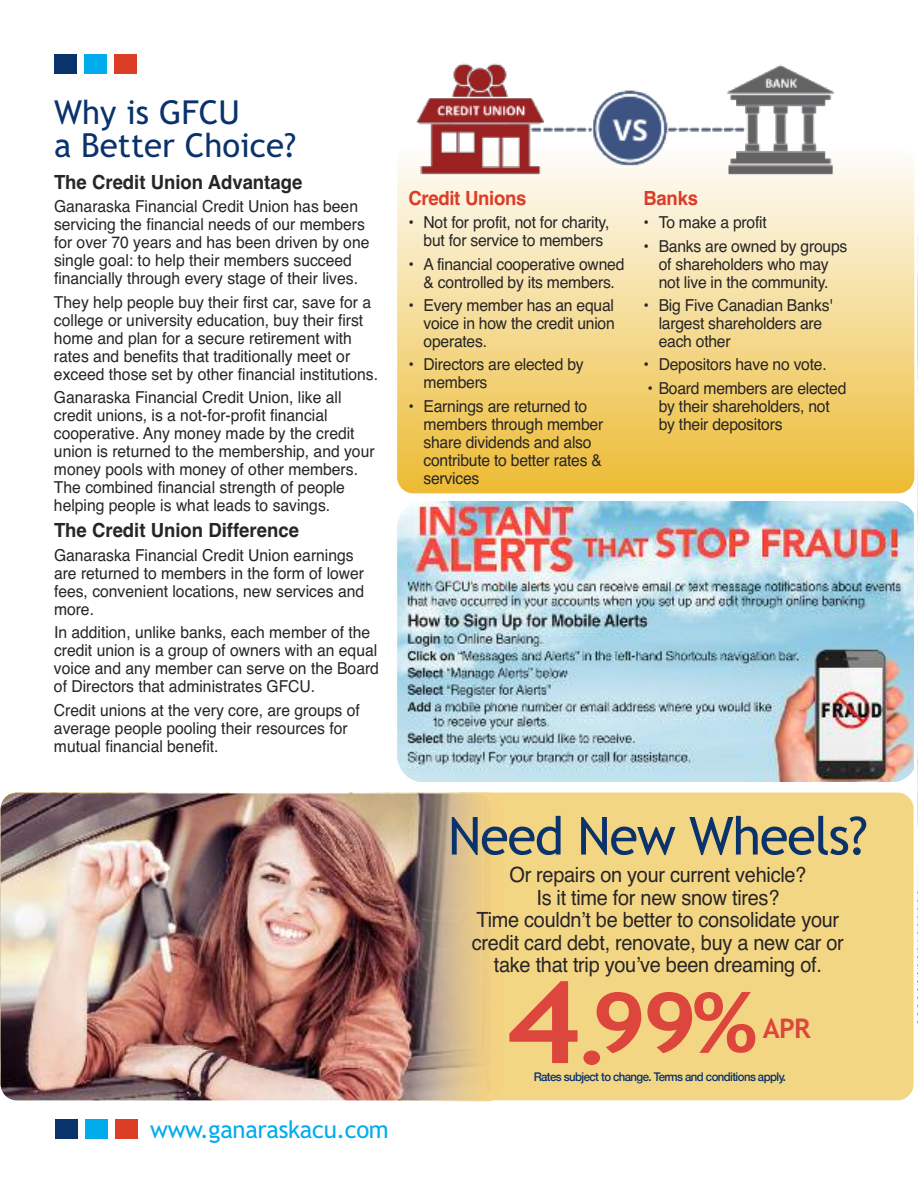
<style>
.page{position:relative;width:918px;height:1188px;background:#fff}
.page>*{position:absolute;margin:0;border:0;box-sizing:border-box;transform-origin:0 0}
.t1{font:700 82.5px "Trebuchet MS";color:#dd463c;scale:1.15 1}
.t2{font:52.5px "Trebuchet MS";letter-spacing:-.025em;color:#0a326b}
.t3{font:33px/33px "Trebuchet MS";color:#0a326b}
.t4{font:700 27px "Trebuchet MS";color:#dd463c}
.t5{font:24px "Trebuchet MS";letter-spacing:-.015em;color:#00acec}
.t6{font:21px/22.5px "Helvetica";letter-spacing:-.015em;color:#272526;text-align:center;scale:.95 1}
.t7{font:700 19.5px "Helvetica";color:#272526;scale:.95 1}
.t8{font:700 19.5px "Helvetica";letter-spacing:-.015em;color:#dc3d27;scale:.95 1}
.t9{font:16.5px/18px "Helvetica";color:#272526;scale:.95 1}
.t10{font:500 12px "Helvetica Neue";letter-spacing:-.05em;color:#0a326b;scale:.95 1}
.s1{font-size:114px}
</style>
<div class="page">
<svg style="left:397px;top:161px;width:517px;height:332px;background:#f4d88e"></svg>
<div style="left:363px;top:793px;width:551px;height:307px;background:#f3d684;border-radius:16px"></div>
<div style="left:56px;top:1119px;width:22px;height:20px;background:#0a326b"></div>
<div style="left:86px;top:1119px;width:22px;height:20px;background:#00acec"></div>
<div style="left:116px;top:1119px;width:22px;height:20px;background:#dc3d27"></div>
<div style="left:54px;top:54px;width:22px;height:20px;background:#0a326b"></div>
<div style="left:84px;top:54px;width:22px;height:20px;background:#00acec"></div>
<div style="left:114px;top:54px;width:22px;height:20px;background:#dc3d27"></div>
<img style="left:1px;top:793px;width:490px;height:307px;border-radius:16px">
<svg style="left:409px;top:792px;width:94px;height:310px"></svg>
<img style="left:917px;top:235px;width:1px;height:287px">
<img style="left:917px;top:760px;width:1px;height:68px">
<svg style="left:917px;top:864px;width:1px;height:159px"></svg>
<img style="left:417px;top:63px;width:420px;height:122px">
<img style="left:397px;top:501px;width:517px;height:281px">
<h3 class="t3" style="left:54px;top:96px;width:244px">Why is GFCU<br>a Better Choice?</h3>
<p class="t7" style="left:54px;top:171px;width:263px">The Credit Union Advantage</p>
<p class="t9" style="left:54px;top:198px;width:334px">Ganaraska Financial Credit Union has been servicing the financial needs of our members for over 70 years and has been driven by one single goal: to help their members succeed financially through every stage of their lives.</p>
<p class="t9" style="left:54px;top:293px;width:343px">They help people buy their first car, save for a college or university education, buy their first home and plan for a secure retirement with rates and benefits that traditionally meet or exceed those set by other financial institutions.</p>
<p class="t9" style="left:54px;top:388px;width:339px">Ganaraska Financial Credit Union, like all credit unions, is a not-for-profit financial cooperative. Any money made by the credit union is returned to the membership, and your money pools with money of other members.<br>The combined financial strength of people helping people is what leads to savings.</p>
<p class="t7" style="left:54px;top:519px;width:259px">The Credit Union Difference</p>
<p class="t9" style="left:54px;top:546px;width:328px">Ganaraska Financial Credit Union earnings are returned to members in the form of lower fees, convenient locations, new services and more.</p>
<p class="t9" style="left:54px;top:624px;width:344px">In addition, unlike banks, each member of the credit union is a group of owners with an equal voice and any member can serve on the Board of Directors that administrates GFCU.</p>
<p class="t9" style="left:54px;top:701px;width:323px">Credit unions at the very core, are groups of average people pooling their resources for mutual financial benefit.</p>
<p class="t8" style="left:408px;top:187px;width:126px">Credit Unions</p>
<p class="t9" style="left:408px;top:214px;width:213px;text-align:center">• Not for profit, not for charity, but for service to members</p>
<p class="t9" style="left:408px;top:255px;width:229px;text-align:center">• A financial cooperative owned &amp; controlled by its members.</p>
<p class="t9" style="left:424px;top:296px;width:203px;text-align:justify;text-indent:-15px">• Every member has an equal voice in how the credit union operates.</p>
<p class="t9" style="left:424px;top:356px;width:170px;text-indent:-15px">• Directors are elected by members</p>
<p class="t9" style="left:424px;top:397px;width:191px;text-indent:-15px">• Earnings are returned to members through member share dividends and also contribute to better rates &amp; services</p>
<p class="t8" style="left:644px;top:187px;width:59px">Banks</p>
<p class="t9" style="left:644px;top:214px;width:131px">• To make a profit</p>
<p class="t9" style="left:644px;top:237px;width:216px;text-align:center">• Banks are owned by groups of shareholders who may<br>not live in the community.</p>
<p class="t9" style="left:659px;top:296px;width:184px;text-indent:-15px">• Big Five Canadian Banks' largest shareholders are each other</p>
<p class="t9" style="left:644px;top:356px;width:194px">• Depositors have no vote.</p>
<p class="t9" style="left:659px;top:379px;width:199px;text-indent:-11px">• Board members are elected by their shareholders, not by their depositors</p>
<h3 class="t5" style="left:150px;top:1116px;width:240px">www.ganaraskacu.com</h3>
<h2 class="t2" style="left:448px;top:806px;width:421px">Need New Wheels?</h2>
<p class="t6" style="left:472px;top:864px;width:393px">Or repairs on your current vehicle?<br>Is it time for new snow tires?<br>Time couldn’t be better to consolidate your credit card debt, renovate, buy a new car or take that trip you’ve been dreaming of.</p>
<h1 class="t1" style="left:505px;top:975px;width:221px"><span class="s1">4</span>.99%</h1>
<h3 class="t4" style="left:763px;top:1012px;width:50px">APR</h3>
<p class="t10" style="left:534px;top:1070px;width:267px">Rates subject to change. Terms and conditions apply.</p>
</div>
